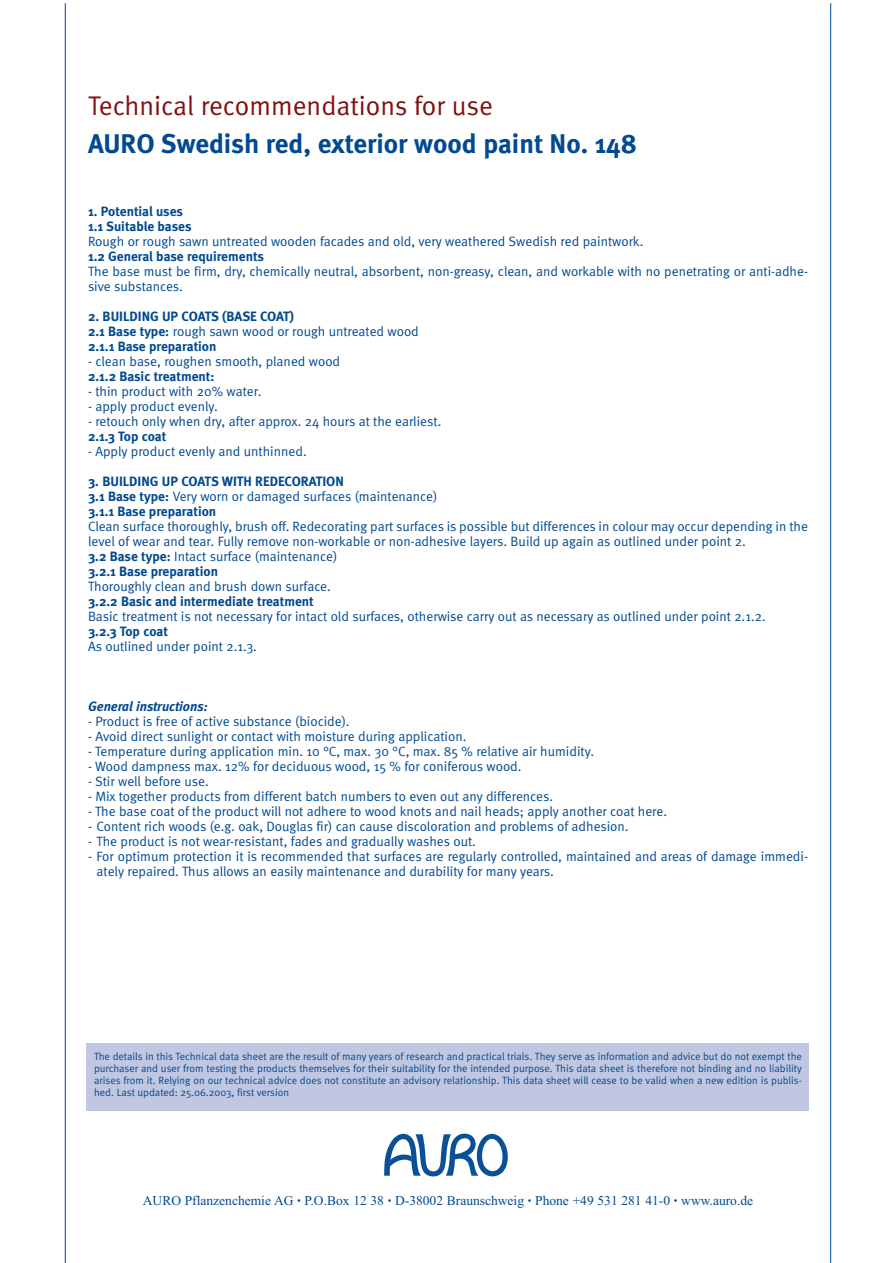
<style>
.page{position:relative;width:893px;height:1263px;background:#fff}
.page>*{position:absolute;margin:0;border:0;box-sizing:border-box;transform-origin:0 0}
.t1{font:700 27px "Meta";color:#014990}
.t2{font:27px "Meta Normal";color:#831010}
.t3{font:13.5px/15px "Meta Normal";color:#014990}
.t4{font:700 13.5px/15px "Meta";color:#014990}
.t5{font:13.5px "Times New Roman";color:#014990}
.t6{font:italic 700 13.5px "Meta";color:#014990}
.t7{font:10.5px/12px "Meta Normal";color:#014990;text-align:justify}
.s1{font-family:"Meta";font-weight:700}
.s2{font-size:10.5px}
</style>
<div class="page">
<hr style="left:65px;top:3px;width:1px;height:1260px;background:#014990">
<hr style="left:830px;top:3px;width:1px;height:1260px;background:#014990">
<div style="left:87px;top:1043px;width:722px;height:67px;background:#c1c7e1"></div>
<svg style="left:384px;top:1133px;width:124px;height:43px"></svg>
<h1 class="t2" style="left:88px;top:90px;width:406px">Technical recommendations for use</h1>
<h1 class="t1" style="left:88px;top:127px;width:550px">AURO Swedish red, exterior wood paint No. 148</h1>
<p class="t4" style="left:88px;top:204px;width:105px">1. Potential uses<br>1.1 Suitable bases</p>
<p class="t3" style="left:88px;top:234px;width:557px">Rough or rough sawn untreated wooden facades and old, very weathered Swedish red paintwork.</p>
<p class="t4" style="left:88px;top:249px;width:177px">1.2 General base requirements</p>
<p class="t3" style="left:88px;top:264px;width:721px">The base must be firm, dry, chemically neutral, absorbent, non-greasy, clean, and workable with no penetrating or anti-adhe&shy;sive substances.</p>
<p class="t4" style="left:88px;top:309px;width:207px">2. BUILDING UP COATS (BASE COAT)</p>
<p class="t3" style="left:88px;top:324px;width:332px"><span class="s1">2.1 Base type:</span> rough sawn wood or rough untreated wood</p>
<p class="t4" style="left:88px;top:339px;width:130px">2.1.1 Base preparation</p>
<p class="t3" style="left:88px;top:354px;width:254px">- clean base, roughen smooth, planed wood</p>
<p class="t4" style="left:88px;top:369px;width:128px">2.1.2 Basic treatment:</p>
<p class="t3" style="left:88px;top:384px;width:175px">- thin product with 20% water.</p>
<p class="t3" style="left:88px;top:399px;width:131px">- apply product evenly.</p>
<p class="t3" style="left:88px;top:414px;width:355px">- retouch only when dry, after approx. 24 hours at the earliest.</p>
<p class="t4" style="left:88px;top:429px;width:80px">2.1.3 Top coat</p>
<p class="t3" style="left:88px;top:444px;width:220px">- Apply product evenly and unthinned.</p>
<p class="t4" style="left:88px;top:474px;width:257px">3. BUILDING UP COATS WITH REDECORATION</p>
<p class="t3" style="left:88px;top:489px;width:351px"><span class="s1">3.1 Base type:</span> Very worn or damaged surfaces (maintenance)</p>
<p class="t4" style="left:88px;top:504px;width:130px">3.1.1 Base preparation</p>
<p class="t3" style="left:88px;top:519px;width:721px">Clean surface thoroughly, brush off. Redecorating part surfaces is possible but differences in colour may occur depending in the level of wear and tear. Fully remove non-workable or non-adhesive layers. Build up again as outlined under point 2.<br><span class="s1">3.2 Base type:</span> Intact surface (maintenance)</p>
<p class="t4" style="left:88px;top:564px;width:132px">3.2.1 Base preparation</p>
<p class="t3" style="left:88px;top:579px;width:244px">Thoroughly clean and brush down surface.</p>
<p class="t4" style="left:88px;top:594px;width:227px">3.2.2 Basic and intermediate treatment</p>
<p class="t3" style="left:88px;top:609px;width:679px">Basic treatment is not necessary for intact old surfaces, otherwise carry out as necessary as outlined under point 2.1.2.</p>
<p class="t4" style="left:88px;top:624px;width:81px">3.2.3 Top coat</p>
<p class="t3" style="left:88px;top:639px;width:170px">As outlined under point 2.1.3.</p>
<p class="t6" style="left:88px;top:698px;width:121px">General instructions:</p>
<p class="t3" style="left:88px;top:714px;width:263px">- Product is free of active substance (biocide).</p>
<p class="t3" style="left:88px;top:729px;width:380px">- Avoid direct sunlight or contact with moisture during application.</p>
<p class="t3" style="left:88px;top:744px;width:507px">- Temperature during application min. 10 °C, max. 30 °C, max. 85 % relative air humidity.</p>
<p class="t3" style="left:88px;top:759px;width:435px">- Wood dampness max. 12% for deciduous wood, 15 % for coniferous wood.</p>
<p class="t3" style="left:88px;top:774px;width:122px">- Stir well before use.</p>
<p class="t3" style="left:88px;top:789px;width:467px">- Mix together products from different batch numbers to even out any differences.</p>
<p class="t3" style="left:88px;top:804px;width:580px">- The base coat of the product will not adhere to wood knots and nail heads; apply another coat here.</p>
<p class="t3" style="left:88px;top:819px;width:542px">- Content rich woods (e.g. oak, Douglas fir) can cause discoloration and problems of adhesion.</p>
<p class="t3" style="left:88px;top:834px;width:389px">- The product is not wear-resistant, fades and gradually washes out.</p>
<p class="t3" style="left:97px;top:849px;width:713px;text-indent:-9px">- For optimum protection it is recommended that surfaces are regularly controlled, maintained and areas of damage immedi&shy;ately repaired. Thus allows an easily maintenance and durability for many years.</p>
<p class="t7" style="left:94px;top:1050px;width:709px">The details in this Technical data sheet are the result of many years of research and practical trials. They serve as information and advice but do not exempt the purchaser and user from testing the products themselves for their suitability for the intended purpose. This data sheet is therefore not binding and no liability arises from it. Relying on our technical advice does not constitute an advisory relationship. This data sheet will cease to be valid when a new edition is publis&shy;hed. Last updated: 25.06.2003, first version</p>
<p class="t5" style="left:143px;top:1192px;width:612px">AURO Pflanzenchemie AG <span class="s2">•</span> P.O.Box 12 38 <span class="s2">•</span> D-38002 Braunschweig <span class="s2">•</span> Phone +49 531 281 41-0 <span class="s2">•</span> www.auro.de</p>
</div>
